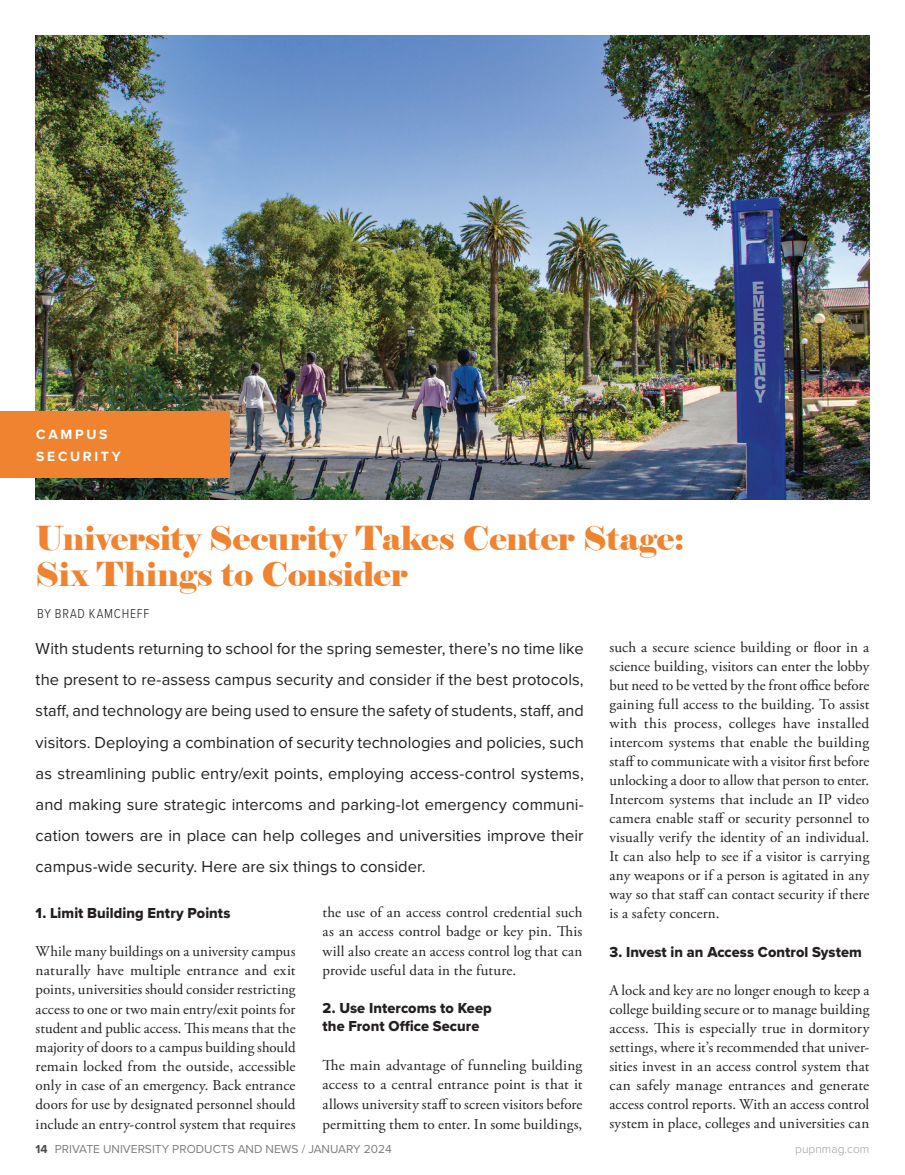
<style>
.page{position:relative;width:905px;height:1175px;background:#fff}
.page>*{position:absolute;margin:0;border:0;box-sizing:border-box;transform-origin:0 0}
.t1{font:33px/36px "Elephant";letter-spacing:-.005em;color:#ef832f}
.t2{font:16.5px/31.2px "Proxima Nova";letter-spacing:.005em;color:#231f20;text-align:justify}
.t3{font:15px/19px "Adobe Garamond Pro";letter-spacing:.01em;color:#231f20;text-align:justify}
.t4{font:15px/17.7px "Proxima Nova Extrabld";letter-spacing:.005em;color:#231f20}
.t5{font:700 13.8px/22.2px "Proxima Nova";letter-spacing:.19em;color:#fff}
.t6{font:300 13.5px "Proxima Nova Cond";letter-spacing:.055em;color:#231f20}
.t7{font:12px "Proxima Nova";color:#7c7f7e}
.t8{font:300 12px "Proxima Nova";color:#9f9f97}
.s1{font-weight:700;color:#4b4c4d}
</style>
<div class="page">
<img style="left:36px;top:36px;width:833px;height:464px">
<div style="left:0;top:411px;width:229px;height:67px;background:#ef832f"></div>
<p class="t5" style="left:36px;top:423px;width:86px">CAMPUS<br>SECURITY</p>
<h1 class="t1" style="left:36px;top:521px;width:650px">University Security Takes Center Stage:<br>Six Things to Consider</h1>
<p class="t6" style="left:37px;top:604px;width:114px">BY BRAD KAMCHEFF</p>
<p class="t2" style="left:36px;top:632px;width:549px">With students returning to school for the spring semester, there’s no time like the present to re-assess campus security and consider if the best protocols, staff, and technology are being used to ensure the safety of students, staff, and visitors. Deploying a combination of security technologies and policies, such as streamlining public entry/exit points, employing access-control systems, and making sure strategic intercoms and parking-lot emergency communi&shy;cation towers are in place can help colleges and universities improve their campus-wide security. Here are six things to consider.</p>
<p class="t4" style="left:36px;top:903px;width:196px">1. Limit Building Entry Points</p>
<p class="t3" style="left:36px;top:942px;width:261px">While many buildings on a university campus naturally have multiple entrance and exit points, universities should consider restricting access to one or two main entry/exit points for student and public access. This means that the majority of doors to a campus building should remain locked from the outside, accessible only in case of an emergency. Back entrance doors for use by designated personnel should include an entry-control system that requires</p>
<p class="t3" style="left:322px;top:902px;width:261px;line-height:19.5px">the use of an access control credential such as an access control badge or key pin. This will also create an access control log that can provide useful data in the future.</p>
<p class="t4" style="left:322px;top:999px;width:171px">2. Use Intercoms to Keep the Front Office Secure</p>
<p class="t3" style="left:322px;top:1055px;width:261px;line-height:19.5px">The main advantage of funneling building access to a central entrance point is that it allows university staff to screen visitors before permitting them to enter. In some buildings,</p>
<p class="t3" style="left:609px;top:638px;width:261px">such a secure science building or floor in a science building, visitors can enter the lobby but need to be vetted by the front office before gaining full access to the building. To assist with this process, colleges have installed intercom systems that enable the building staff to communicate with a visitor first before unlocking a door to allow that person to enter.<br>Intercom systems that include an IP video camera enable staff or security personnel to visually verify the identity of an individual.<br>It can also help to see if a visitor is carrying any weapons or if a person is agitated in any way so that staff can contact security if there is a safety concern.</p>
<p class="t4" style="left:609px;top:942px;width:254px">3. Invest in an Access Control System</p>
<p class="t3" style="left:609px;top:981px;width:261px">A lock and key are no longer enough to keep a college building secure or to manage building access. This is especially true in dormitory settings, where it’s recommended that univer&shy;sities invest in an access control system that can safely manage entrances and generate access control reports. With an access control system in place, colleges and universities can</p>
<p class="t7" style="left:36px;top:1139px;width:358px"><span class="s1">14</span> PRIVATE UNIVERSITY PRODUCTS AND NEWS / JANUARY 2024</p>
<p class="t8" style="left:795px;top:1139px;width:75px">pupnmag.com</p>
</div>
